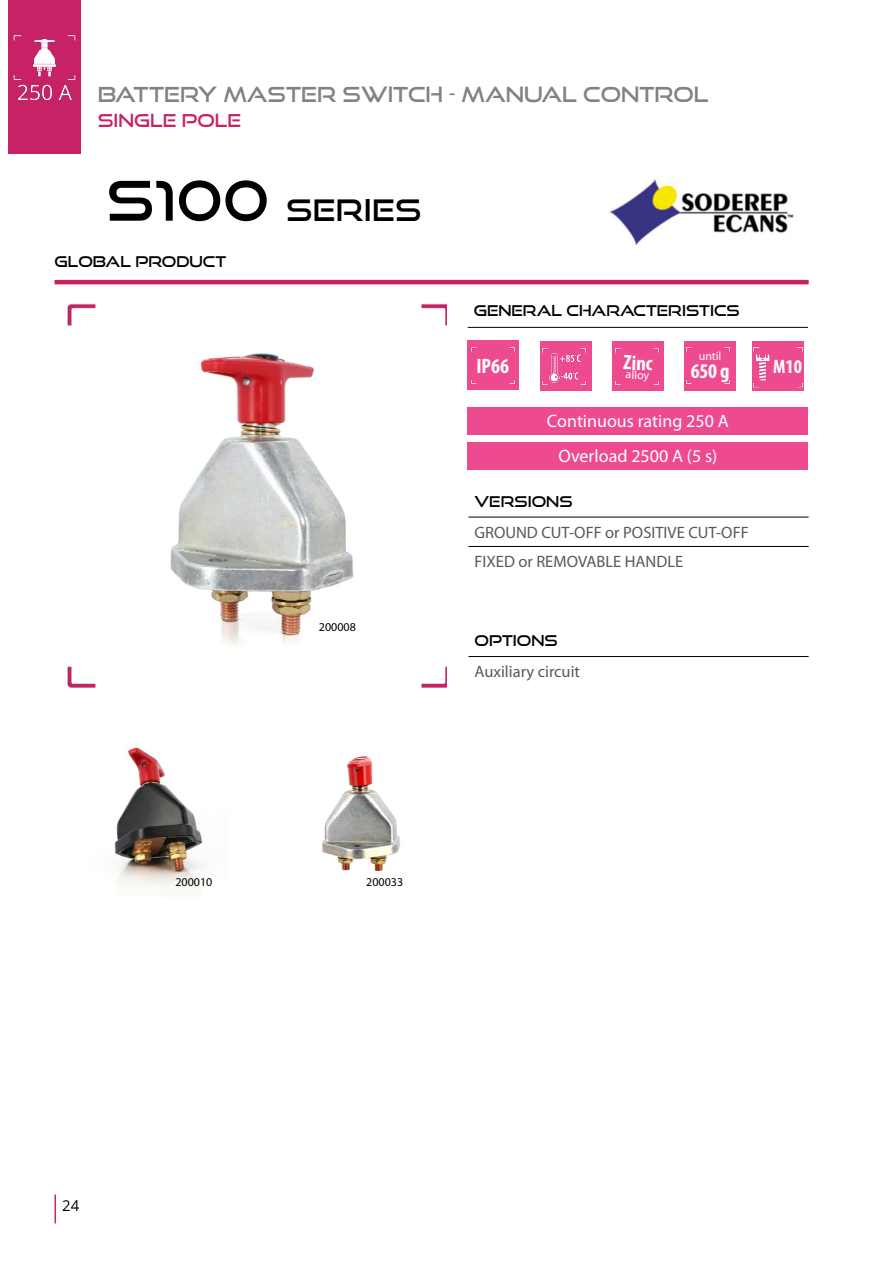
<style>
.page{position:relative;width:893px;height:1263px;background:#fff}
.page>*{position:absolute;margin:0;border:0;box-sizing:border-box;transform-origin:0 0}
.t1{font:30px "Good Times Rg";letter-spacing:.01em;color:#000}
.t2{font:21px "Good Times Rg";color:#808285}
.t3{font:700 condensed 21px "Myriad Pro";color:#fff}
.t4{font:700 condensed 19.5px "Myriad Pro";color:#fff}
.t5{font:18px/35.1px "Myriad Pro";color:#fff;text-align:center}
.t6{font:18px "Good Times Rg";color:#c72266}
.t7{font:16.5px/29.4px "Myriad Pro";color:#58595b}
.t8{font:15px "Good Times Rg";color:#000}
.t9{font:15px "Open Sans";color:#000}
.t10{font:12px "Myriad Pro";color:#000}
.t11{font:12px "Myriad Pro";letter-spacing:-.01em;color:#fff}
.s1{font-size:54.75px}
</style>
<div class="page">
<svg style="left:55px;top:1194px;width:1px;height:29px"></svg>
<hr style="left:55px;top:280px;width:754px;height:4px;background:#c72266">
<div style="left:540px;top:341px;width:51px;height:50px;background:#ee4a8f"></div>
<img style="left:541px;top:348px;width:46px;height:38px">
<div style="left:468px;top:340px;width:51px;height:50px;background:#ee4a8f"></div>
<img style="left:470px;top:347px;width:46px;height:38px">
<div style="left:684px;top:341px;width:51px;height:50px;background:#ee4a8f"></div>
<img style="left:685px;top:347px;width:46px;height:38px">
<div style="left:612px;top:341px;width:51px;height:50px;background:#ee4a8f"></div>
<img style="left:614px;top:348px;width:46px;height:38px">
<hr style="left:468px;top:327px;width:340px;height:1px;background:#000">
<div style="left:468px;top:407px;width:340px;height:27px;background:#ee4a8f"></div>
<div style="left:468px;top:442px;width:340px;height:27px;background:#ee4a8f"></div>
<div style="left:9px;top:0;width:72px;height:153px;background:#c72266"></div>
<img style="left:67px;top:304px;width:379px;height:384px">
<img style="left:609px;top:179px;width:185px;height:67px">
<img style="left:82px;top:308px;width:346px;height:360px">
<img style="left:13px;top:35px;width:63px;height:66px">
<hr style="left:468px;top:517px;width:341px;height:1px;background:#000">
<hr style="left:468px;top:546px;width:341px;height:1px;background:#000">
<hr style="left:468px;top:656px;width:341px;height:1px;background:#000">
<img style="left:322px;top:756px;width:78px;height:115px">
<img style="left:114px;top:747px;width:91px;height:143px">
<img style="left:753px;top:341px;width:51px;height:50px">
<p class="t2" style="left:98px;top:81px;width:612px">BATTERY MASTER SWITCH - MANUAL CONTROL</p>
<p class="t6" style="left:98px;top:110px;width:145px">SINGLE POLE</p>
<p class="t1" style="left:106px;top:191px;width:317px"><span class="s1">S100</span> SERIES</p>
<p class="t8" style="left:55px;top:252px;width:173px">GLOBAL PRODUCT</p>
<p class="t10" style="left:319px;top:621px;width:38px">200008</p>
<p class="t8" style="left:474px;top:301px;width:267px">GENERAL CHARACTERISTICS</p>
<p class="t3" style="left:476px;top:353px;width:34px">IP66</p>
<p class="t3" style="left:624px;top:349px;width:31px;rotate:2deg">Zinc</p>
<p class="t11" style="left:626px;top:368px;width:25px;rotate:2deg">alloy</p>
<p class="t11" style="left:699px;top:349px;width:24px">until</p>
<p class="t3" style="left:691px;top:358px;width:40px">650 g</p>
<p class="t5" style="left:547px;top:404px;width:183px">Continuous rating 250 A<br>Overload 2500 A (5 s)</p>
<p class="t8" style="left:474px;top:492px;width:100px">VERSIONS</p>
<p class="t7" style="left:474px;top:518px;width:276px">GROUND CUT-OFF or POSITIVE CUT-OFF<br>FIXED or REMOVABLE HANDLE</p>
<p class="t8" style="left:474px;top:632px;width:85px">OPTIONS</p>
<p class="t7" style="left:474px;top:657px;width:107px">Auxiliary circuit</p>
<p class="t4" style="left:773px;top:354px;width:31px">M10</p>
<p class="t10" style="left:175px;top:876px;width:38px">200010</p>
<p class="t10" style="left:366px;top:876px;width:38px">200033</p>
<p class="t9" style="left:62px;top:1195px;width:19px">24</p>
</div>
